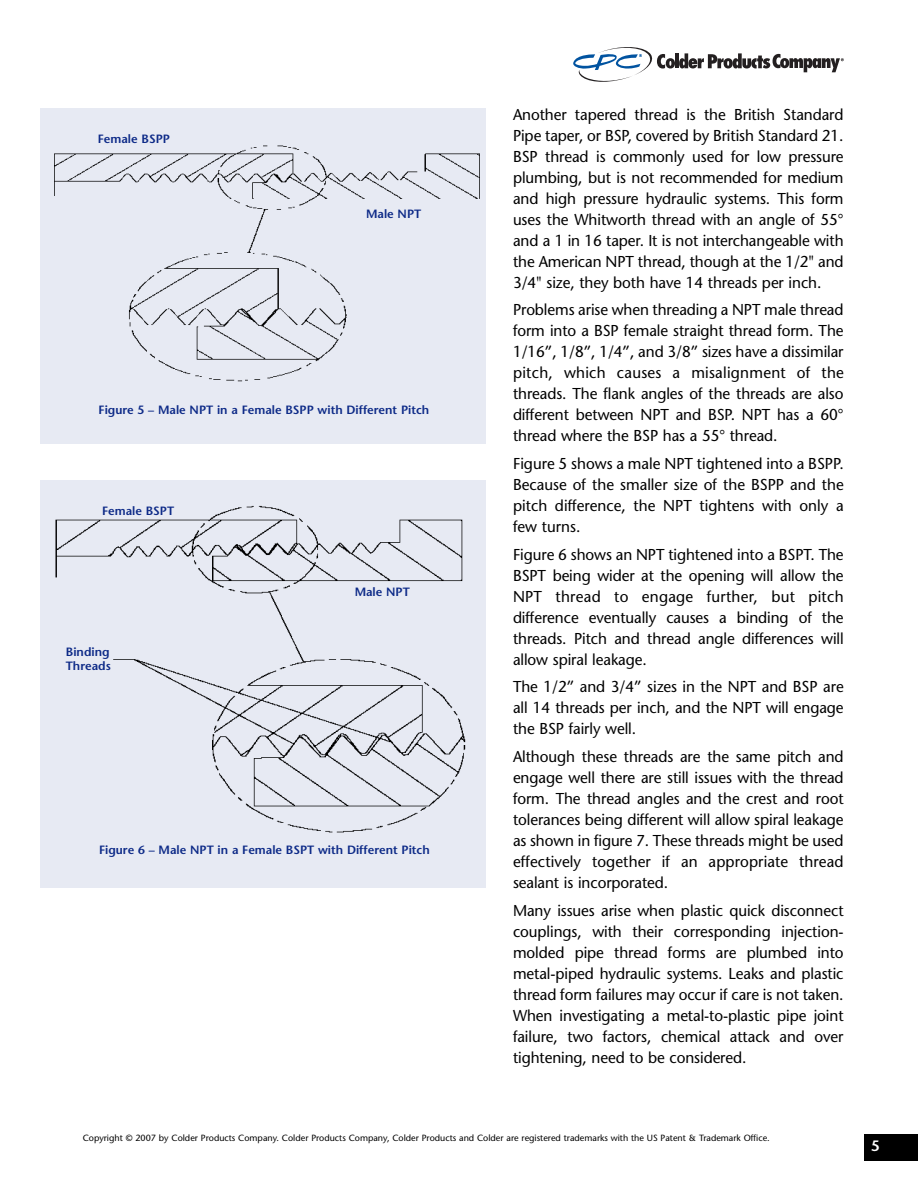
<style>
.page{position:relative;width:918px;height:1188px;background:#fff}
.page>*{position:absolute;margin:0;border:0;box-sizing:border-box;transform-origin:0 0}
.t1{font:15.75px/21px "Stone Sans";letter-spacing:-.005em;color:#000;text-align:justify}
.t2{font:600 15px "Stone Sans";color:#fff}
.t3{font:600 12px/14.4px "Stone Sans";color:#0e2b88}
.t4{font:9px "Stone Sans";color:#000}
</style>
<div class="page">
<svg style="left:573px;top:47px;width:271px;height:35px"></svg>
<div style="left:864px;top:1134px;width:54px;height:27px;background:#000"></div>
<div style="left:40px;top:108px;width:446px;height:335px;background:#e7eaf3"></div>
<img style="left:54px;top:145px;width:426px;height:237px">
<div style="left:40px;top:480px;width:446px;height:407px;background:#e7eaf3"></div>
<img style="left:55px;top:505px;width:411px;height:328px">
<p class="t3" style="left:98px;top:133px;width:74px">Female BSPP</p>
<p class="t3" style="left:366px;top:208px;width:57px">Male NPT</p>
<p class="t3" style="left:99px;top:403px;width:332px">Figure 5 – Male NPT in a Female BSPP with Different Pitch</p>
<p class="t3" style="left:102px;top:505px;width:74px">Female BSPT</p>
<p class="t3" style="left:66px;top:645px;width:46px">Binding<br>Threads</p>
<p class="t3" style="left:355px;top:586px;width:57px">Male NPT</p>
<p class="t3" style="left:99px;top:844px;width:332px">Figure 6 – Male NPT in a Female BSPT with Different Pitch</p>
<p class="t1" style="left:513px;top:105px;width:332px">Another tapered thread is the British Standard Pipe taper, or BSP, covered by British Standard 21.<br>BSP thread is commonly used for low pressure plumbing, but is not recommended for medium and high pressure hydraulic systems. This form uses the Whitworth thread with an angle of 55° and a 1 in 16 taper. It is not interchangeable with the American NPT thread, though at the 1/2" and 3/4" size, they both have 14 threads per inch.</p>
<p class="t1" style="left:513px;top:301px;width:333px">Problems arise when threading a NPT male thread form into a BSP female straight thread form. The 1/16”, 1/8”, 1/4”, and 3/8” sizes have a dissimilar pitch, which causes a misalignment of the threads. The flank angles of the threads are also different between NPT and BSP. NPT has a 60° thread where the BSP has a 55° thread.</p>
<p class="t1" style="left:513px;top:455px;width:332px">Figure 5 shows a male NPT tightened into a BSPP.<br>Because of the smaller size of the BSPP and the pitch difference, the NPT tightens with only a few turns.</p>
<p class="t1" style="left:513px;top:545px;width:332px">Figure 6 shows an NPT tightened into a BSPT. The BSPT being wider at the opening will allow the NPT thread to engage further, but pitch difference eventually causes a binding of the threads. Pitch and thread angle differences will allow spiral leakage.</p>
<p class="t1" style="left:513px;top:678px;width:332px">The 1/2” and 3/4” sizes in the NPT and BSP are all 14 threads per inch, and the NPT will engage the BSP fairly well.</p>
<p class="t1" style="left:513px;top:748px;width:332px">Although these threads are the same pitch and engage well there are still issues with the thread form. The thread angles and the crest and root tolerances being different will allow spiral leakage as shown in figure 7. These threads might be used effectively together if an appropriate thread sealant is incorporated.</p>
<p class="t1" style="left:513px;top:901px;width:332px">Many issues arise when plastic quick disconnect couplings, with their corresponding injection&shy;molded pipe thread forms are plumbed into metal-piped hydraulic systems. Leaks and plastic thread form failures may occur if care is not taken.<br>When investigating a metal-to-plastic pipe joint failure, two factors, chemical attack and over tightening, need to be considered.</p>
<p class="t4" style="left:83px;top:1134px;width:689px">Copyright © 2007 by Colder Products Company. Colder Products Company, Colder Products and Colder are registered trademarks with the US Patent &amp; Trademark Office.</p>
<p class="t2" style="left:871px;top:1140px;width:10px">5</p>
</div>
